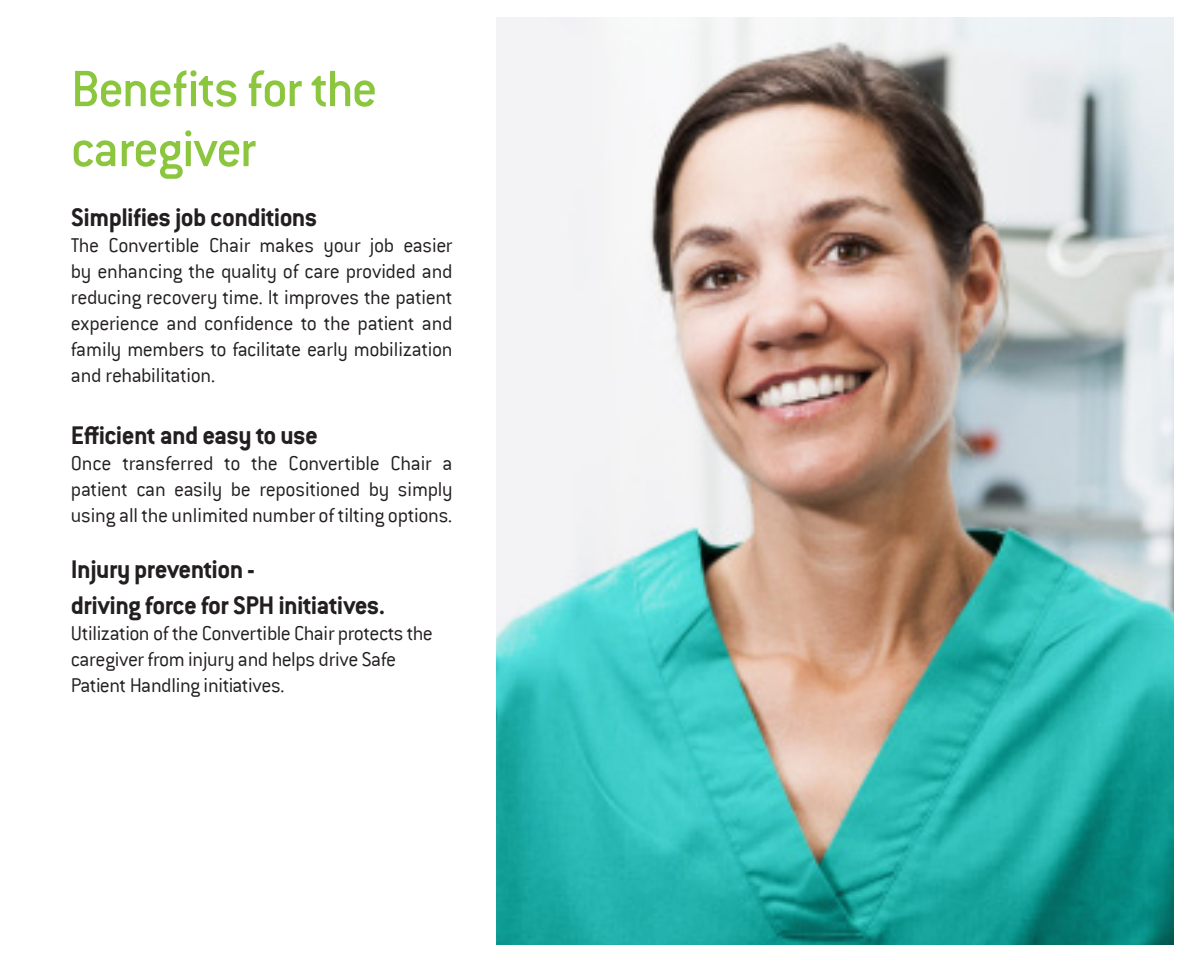
<style>
.page{position:relative;width:1191px;height:964px;background:#fff}
.page>*{position:absolute;margin:0;border:0;box-sizing:border-box;transform-origin:0 0}
.Heading_1{font:56px/60px "Conduit ITC Medium";letter-spacing:-.03em;color:#8bc63e}
.Features_text{font:700 28px/36px "Conduit ITC";letter-spacing:-.02em;color:#231f20}
.bread_text{font:300 22px/26px "Conduit ITC";letter-spacing:-.02em;color:#231f20;text-align:justify}
</style>
<div class="page">
<img style="left:496px;top:17px;width:678px;height:927px">
<p class="Heading_1" style="left:71px;top:57px;width:308px">Benefits for the caregiver</p>
<p class="Features_text" style="left:71px;top:199px;width:248px">Simplifies job conditions</p>
<p class="bread_text" style="left:71px;top:232px;width:383px">The Convertible Chair makes your job easier by enhancing the quality of care provided and reducing recovery time. It improves the patient experience and confidence to the patient and family members to facilitate early mobilization and rehabilitation.</p>
<p class="Features_text" style="left:71px;top:417px;width:249px">Efficient and easy to use</p>
<p class="bread_text" style="left:71px;top:450px;width:383px">Once transferred to the Convertible Chair a patient can easily be repositioned by simply using all the unlimited number of tilting options.</p>
<p class="Features_text" style="left:71px;top:551px;width:316px">Injury prevention -<br>driving force for SPH initiatives.</p>
<p class="bread_text" style="left:71px;top:620px;width:364px">Utilization of the Convertible Chair protects the</p>
<p class="bread_text" style="left:71px;top:646px;width:327px">caregiver from injury and helps drive Safe</p>
<p class="bread_text" style="left:71px;top:672px;width:215px">Patient Handling initiatives.</p>
</div>
